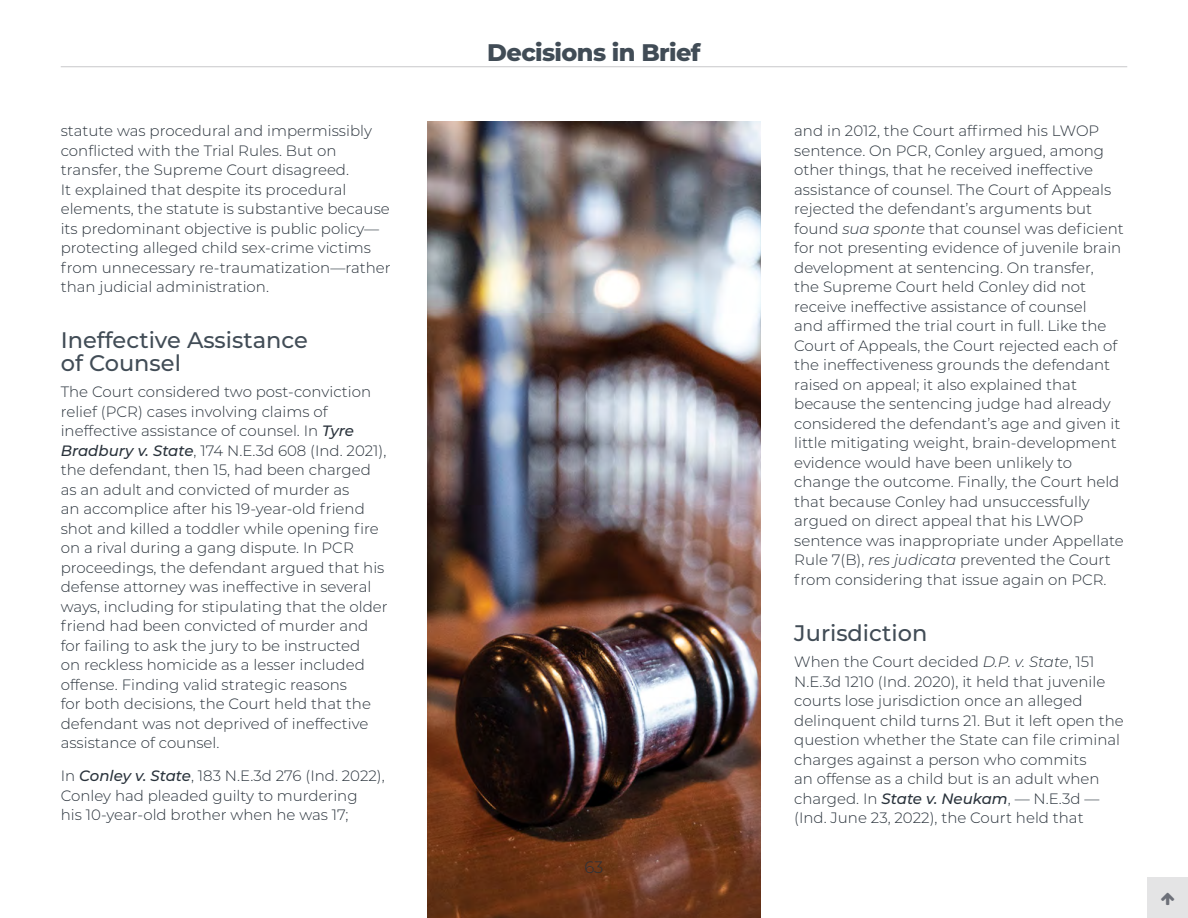
<style>
.page{position:relative;width:1188px;height:918px;background:#fff}
.page>*{position:absolute;margin:0;border:0;box-sizing:border-box;transform-origin:0 0}
.t1{font:800 24px "Montserrat";letter-spacing:-.025em;color:#414c56}
.Cases_-_Heading_2{font:500 22.5px/22.5px "Montserrat";color:#414c56}
.t2{font:300 16.5px "Montserrat";color:#29323b}
.Cases_-_Paragraph{font:300 15px/19.5px "Montserrat";color:#29323b}
.s1{font-weight:500;font-style:italic}
.s2{font-style:italic}
</style>
<div class="page">
<img style="left:428px;top:122px;width:332px;height:796px">
<hr style="left:61px;top:66px;width:1066px;height:1px;background:#c8c8cb">
<div style="left:1148px;top:878px;width:40px;height:40px;background:#e4e4e5"></div>
<p class="Cases_-_Paragraph" style="left:61px;top:120px;width:332px">statute was procedural and impermissibly conflicted with the Trial Rules. But on transfer, the Supreme Court disagreed.<br>It explained that despite its procedural elements, the statute is substantive because its predominant objective is public policy— protecting alleged child sex-crime victims from unnecessary re-traumatization—rather than judicial administration.</p>
<p class="Cases_-_Heading_2" style="left:61px;top:328px;width:249px">Ineffective Assistance of Counsel</p>
<p class="Cases_-_Paragraph" style="left:61px;top:381px;width:329px">The Court considered two post-conviction relief (PCR) cases involving claims of ineffective assistance of counsel. In <span class="s1">Tyre Bradbury v. State</span>, 174 N.E.3d 608 (Ind. 2021), the defendant, then 15, had been charged as an adult and convicted of murder as<br>an accomplice after his 19-year-old friend shot and killed a toddler while opening fire on a rival during a gang dispute. In PCR proceedings, the defendant argued that his defense attorney was ineffective in several ways, including for stipulating that the older friend had been convicted of murder and for failing to ask the jury to be instructed<br>on reckless homicide as a lesser included offense. Finding valid strategic reasons<br>for both decisions, the Court held that the defendant was not deprived of ineffective assistance of counsel.</p>
<p class="Cases_-_Paragraph" style="left:61px;top:765px;width:326px">In <span class="s1">Conley v. State</span>, 183 N.E.3d 276 (Ind. 2022),<br>Conley had pleaded guilty to murdering<br>his 10-year-old brother when he was 17;</p>
<h1 class="t1" style="left:487px;top:35px;width:215px">Decisions in Brief</h1>
<p class="t2" style="left:585px;top:856px;width:20px">63</p>
<p class="Cases_-_Paragraph" style="left:794px;top:120px;width:331px">and in 2012, the Court affirmed his LWOP sentence. On PCR, Conley argued, among other things, that he received ineffective assistance of counsel. The Court of Appeals rejected the defendant’s arguments but found <span class="s2">sua sponte</span> that counsel was deficient for not presenting evidence of juvenile brain development at sentencing. On transfer,<br>the Supreme Court held Conley did not receive ineffective assistance of counsel<br>and affirmed the trial court in full. Like the Court of Appeals, the Court rejected each of the ineffectiveness grounds the defendant raised on appeal; it also explained that because the sentencing judge had already considered the defendant’s age and given it little mitigating weight, brain-development evidence would have been unlikely to change the outcome. Finally, the Court held that because Conley had unsuccessfully argued on direct appeal that his LWOP sentence was inappropriate under Appellate Rule 7(B), <span class="s2">res judicata</span> prevented the Court from considering that issue again on PCR.</p>
<p class="Cases_-_Heading_2" style="left:794px;top:621px;width:135px">Jurisdiction</p>
<p class="Cases_-_Paragraph" style="left:794px;top:651px;width:331px">When the Court decided <span class="s2">D.P. v. State</span>, 151<br>N.E.3d 1210 (Ind. 2020), it held that juvenile courts lose jurisdiction once an alleged delinquent child turns 21. But it left open the question whether the State can file criminal charges against a person who commits<br>an offense as a child but is an adult when charged. In <span class="s1">State v. Neukam</span>, — N.E.3d — (Ind. June 23, 2022), the Court held that</p>
</div>
